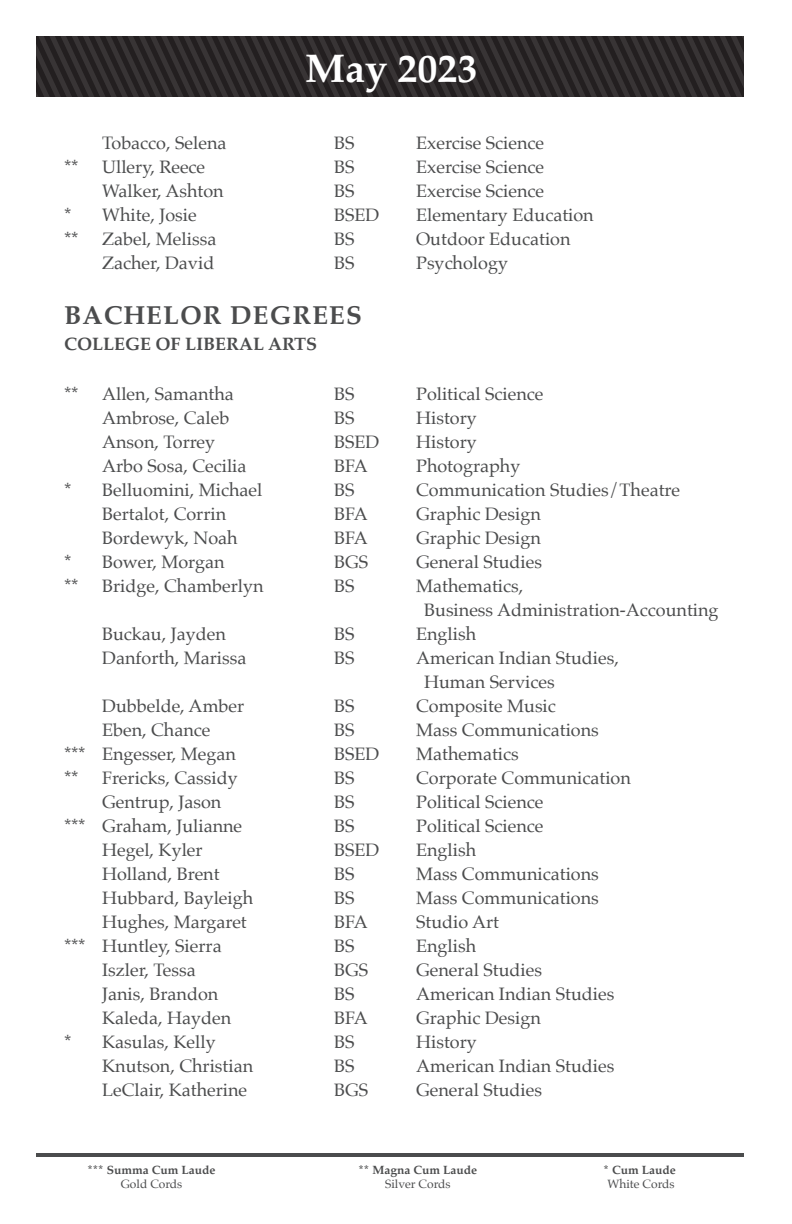
<style>
.page{position:relative;width:792px;height:1224px;background:#fff}
.page>*{position:absolute;margin:0;border:0;box-sizing:border-box;transform-origin:0 0}
.Headline{font:700 40px "Palatino";color:#fff}
.list_of_names{font:700 26px "Palatino";letter-spacing:.04em;color:#4b4c4d}
.list_of_names-2{font:18px "Palatino";color:#4b4c4d}
.Subhead_1{font:700 18px "Palatino";color:#4b4c4d}
.t1{font:700 12px "Palatino";color:#4b4c4d}
.t2{font:12px "Palatino";color:#4b4c4d}
</style>
<div class="page">
<svg style="left:36px;top:36px;width:708px;height:61px;background:#2d292a"></svg>
<hr style="left:36px;top:1153px;width:708px;height:4px;background:#4b4c4d">
<p class="Headline" style="left:305px;top:34px;width:174px">May 2023</p>
<p class="list_of_names-2" style="left:102px;top:127px;width:126px">Tobacco, Selena</p>
<p class="list_of_names-2" style="left:334px;top:127px;width:22px">BS</p>
<p class="list_of_names-2" style="left:416px;top:127px;width:130px">Exercise Science</p>
<p class="list_of_names-2" style="left:64px;top:151px;width:16px">**</p>
<p class="list_of_names-2" style="left:102px;top:151px;width:105px">Ullery, Reece</p>
<p class="list_of_names-2" style="left:334px;top:151px;width:22px">BS</p>
<p class="list_of_names-2" style="left:416px;top:151px;width:130px">Exercise Science</p>
<p class="list_of_names-2" style="left:102px;top:175px;width:123px">Walker, Ashton</p>
<p class="list_of_names-2" style="left:334px;top:175px;width:22px">BS</p>
<p class="list_of_names-2" style="left:416px;top:175px;width:130px">Exercise Science</p>
<p class="list_of_names-2" style="left:64px;top:199px;width:134px">* White, Josie</p>
<p class="list_of_names-2" style="left:334px;top:199px;width:47px">BSED</p>
<p class="list_of_names-2" style="left:416px;top:199px;width:179px">Elementary Education</p>
<p class="list_of_names-2" style="left:64px;top:223px;width:16px">**</p>
<p class="list_of_names-2" style="left:102px;top:223px;width:116px">Zabel, Melissa</p>
<p class="list_of_names-2" style="left:334px;top:223px;width:22px">BS</p>
<p class="list_of_names-2" style="left:416px;top:223px;width:156px">Outdoor Education</p>
<p class="list_of_names-2" style="left:102px;top:247px;width:114px">Zacher, David</p>
<p class="list_of_names-2" style="left:334px;top:247px;width:22px">BS</p>
<p class="list_of_names-2" style="left:416px;top:247px;width:93px">Psychology</p>
<p class="list_of_names" style="left:64px;top:293px;width:299px">BACHELOR DEGREES</p>
<p class="Subhead_1" style="left:64px;top:328px;width:255px">COLLEGE OF LIBERAL ARTS</p>
<p class="list_of_names-2" style="left:64px;top:379px;width:16px">**</p>
<p class="list_of_names-2" style="left:102px;top:379px;width:133px">Allen, Samantha</p>
<p class="list_of_names-2" style="left:334px;top:379px;width:22px">BS</p>
<p class="list_of_names-2" style="left:416px;top:379px;width:129px">Political Science</p>
<p class="list_of_names-2" style="left:102px;top:403px;width:129px">Ambrose, Caleb</p>
<p class="list_of_names-2" style="left:334px;top:403px;width:22px">BS</p>
<p class="list_of_names-2" style="left:416px;top:403px;width:62px">History</p>
<p class="list_of_names-2" style="left:102px;top:427px;width:115px">Anson, Torrey</p>
<p class="list_of_names-2" style="left:334px;top:427px;width:47px">BSED</p>
<p class="list_of_names-2" style="left:416px;top:427px;width:62px">History</p>
<p class="list_of_names-2" style="left:102px;top:451px;width:146px">Arbo Sosa, Cecilia</p>
<p class="list_of_names-2" style="left:334px;top:451px;width:35px">BFA</p>
<p class="list_of_names-2" style="left:416px;top:451px;width:106px">Photography</p>
<p class="list_of_names-2" style="left:64px;top:475px;width:200px">* Belluomini, Michael</p>
<p class="list_of_names-2" style="left:334px;top:475px;width:22px">BS</p>
<p class="list_of_names-2" style="left:416px;top:475px;width:265px">Communication Studies/Theatre</p>
<p class="list_of_names-2" style="left:102px;top:499px;width:126px">Bertalot, Corrin</p>
<p class="list_of_names-2" style="left:334px;top:499px;width:35px">BFA</p>
<p class="list_of_names-2" style="left:416px;top:499px;width:126px">Graphic Design</p>
<p class="list_of_names-2" style="left:102px;top:523px;width:137px">Bordewyk, Noah</p>
<p class="list_of_names-2" style="left:334px;top:523px;width:35px">BFA</p>
<p class="list_of_names-2" style="left:416px;top:523px;width:126px">Graphic Design</p>
<p class="list_of_names-2" style="left:64px;top:547px;width:162px">* Bower, Morgan</p>
<p class="list_of_names-2" style="left:334px;top:547px;width:36px">BGS</p>
<p class="list_of_names-2" style="left:416px;top:547px;width:127px">General Studies</p>
<p class="list_of_names-2" style="left:64px;top:571px;width:16px">**</p>
<p class="list_of_names-2" style="left:102px;top:571px;width:163px">Bridge, Chamberlyn</p>
<p class="list_of_names-2" style="left:334px;top:571px;width:22px">BS</p>
<p class="list_of_names-2" style="left:416px;top:571px;width:109px">Mathematics,</p>
<p class="list_of_names-2" style="left:424px;top:595px;width:296px">Business Administration-Accounting</p>
<p class="list_of_names-2" style="left:102px;top:619px;width:125px">Buckau, Jayden</p>
<p class="list_of_names-2" style="left:334px;top:619px;width:22px">BS</p>
<p class="list_of_names-2" style="left:416px;top:619px;width:62px">English</p>
<p class="list_of_names-2" style="left:102px;top:643px;width:146px">Danforth, Marissa</p>
<p class="list_of_names-2" style="left:334px;top:643px;width:22px">BS</p>
<p class="list_of_names-2" style="left:416px;top:643px;width:204px">American Indian Studies,</p>
<p class="list_of_names-2" style="left:424px;top:667px;width:132px">Human Services</p>
<p class="list_of_names-2" style="left:102px;top:691px;width:144px">Dubbelde, Amber</p>
<p class="list_of_names-2" style="left:334px;top:691px;width:22px">BS</p>
<p class="list_of_names-2" style="left:416px;top:691px;width:141px">Composite Music</p>
<p class="list_of_names-2" style="left:102px;top:715px;width:110px">Eben, Chance</p>
<p class="list_of_names-2" style="left:334px;top:715px;width:22px">BS</p>
<p class="list_of_names-2" style="left:416px;top:715px;width:184px">Mass Communications</p>
<p class="list_of_names-2" style="left:64px;top:739px;width:173px">*** Engesser, Megan</p>
<p class="list_of_names-2" style="left:334px;top:739px;width:47px">BSED</p>
<p class="list_of_names-2" style="left:416px;top:739px;width:104px">Mathematics</p>
<p class="list_of_names-2" style="left:64px;top:763px;width:16px">**</p>
<p class="list_of_names-2" style="left:102px;top:763px;width:137px">Frericks, Cassidy</p>
<p class="list_of_names-2" style="left:334px;top:763px;width:22px">BS</p>
<p class="list_of_names-2" style="left:416px;top:763px;width:216px">Corporate Communication</p>
<p class="list_of_names-2" style="left:102px;top:787px;width:121px">Gentrup, Jason</p>
<p class="list_of_names-2" style="left:334px;top:787px;width:22px">BS</p>
<p class="list_of_names-2" style="left:416px;top:787px;width:129px">Political Science</p>
<p class="list_of_names-2" style="left:64px;top:811px;width:180px">*** Graham, Julianne</p>
<p class="list_of_names-2" style="left:334px;top:811px;width:22px">BS</p>
<p class="list_of_names-2" style="left:416px;top:811px;width:129px">Political Science</p>
<p class="list_of_names-2" style="left:102px;top:835px;width:102px">Hegel, Kyler</p>
<p class="list_of_names-2" style="left:334px;top:835px;width:47px">BSED</p>
<p class="list_of_names-2" style="left:416px;top:835px;width:62px">English</p>
<p class="list_of_names-2" style="left:102px;top:859px;width:119px">Holland, Brent</p>
<p class="list_of_names-2" style="left:334px;top:859px;width:22px">BS</p>
<p class="list_of_names-2" style="left:416px;top:859px;width:184px">Mass Communications</p>
<p class="list_of_names-2" style="left:102px;top:883px;width:153px">Hubbard, Bayleigh</p>
<p class="list_of_names-2" style="left:334px;top:883px;width:22px">BS</p>
<p class="list_of_names-2" style="left:416px;top:883px;width:184px">Mass Communications</p>
<p class="list_of_names-2" style="left:102px;top:907px;width:146px">Hughes, Margaret</p>
<p class="list_of_names-2" style="left:334px;top:907px;width:35px">BFA</p>
<p class="list_of_names-2" style="left:416px;top:907px;width:85px">Studio Art</p>
<p class="list_of_names-2" style="left:64px;top:931px;width:159px">*** Huntley, Sierra</p>
<p class="list_of_names-2" style="left:334px;top:931px;width:22px">BS</p>
<p class="list_of_names-2" style="left:416px;top:931px;width:62px">English</p>
<p class="list_of_names-2" style="left:102px;top:955px;width:95px">Iszler, Tessa</p>
<p class="list_of_names-2" style="left:334px;top:955px;width:36px">BGS</p>
<p class="list_of_names-2" style="left:416px;top:955px;width:127px">General Studies</p>
<p class="list_of_names-2" style="left:102px;top:979px;width:118px">Janis, Brandon</p>
<p class="list_of_names-2" style="left:334px;top:979px;width:22px">BS</p>
<p class="list_of_names-2" style="left:416px;top:979px;width:200px">American Indian Studies</p>
<p class="list_of_names-2" style="left:102px;top:1003px;width:131px">Kaleda, Hayden</p>
<p class="list_of_names-2" style="left:334px;top:1003px;width:35px">BFA</p>
<p class="list_of_names-2" style="left:416px;top:1003px;width:126px">Graphic Design</p>
<p class="list_of_names-2" style="left:64px;top:1027px;width:153px">* Kasulas, Kelly</p>
<p class="list_of_names-2" style="left:334px;top:1027px;width:22px">BS</p>
<p class="list_of_names-2" style="left:416px;top:1027px;width:62px">History</p>
<p class="list_of_names-2" style="left:102px;top:1051px;width:153px">Knutson, Christian</p>
<p class="list_of_names-2" style="left:334px;top:1051px;width:22px">BS</p>
<p class="list_of_names-2" style="left:416px;top:1051px;width:200px">American Indian Studies</p>
<p class="list_of_names-2" style="left:102px;top:1075px;width:147px">LeClair, Katherine</p>
<p class="list_of_names-2" style="left:334px;top:1075px;width:36px">BGS</p>
<p class="list_of_names-2" style="left:416px;top:1075px;width:127px">General Studies</p>
<p class="t1" style="left:88px;top:1160px;width:129px">*** Summa Cum Laude</p>
<p class="t1" style="left:359px;top:1160px;width:120px">** Magna Cum Laude</p>
<p class="t1" style="left:604px;top:1160px;width:73px">* Cum Laude</p>
<p class="t2" style="left:121px;top:1174px;width:63px">Gold Cords</p>
<p class="t2" style="left:385px;top:1174px;width:67px">Silver Cords</p>
<p class="t2" style="left:607px;top:1174px;width:69px">White Cords</p>
</div>
